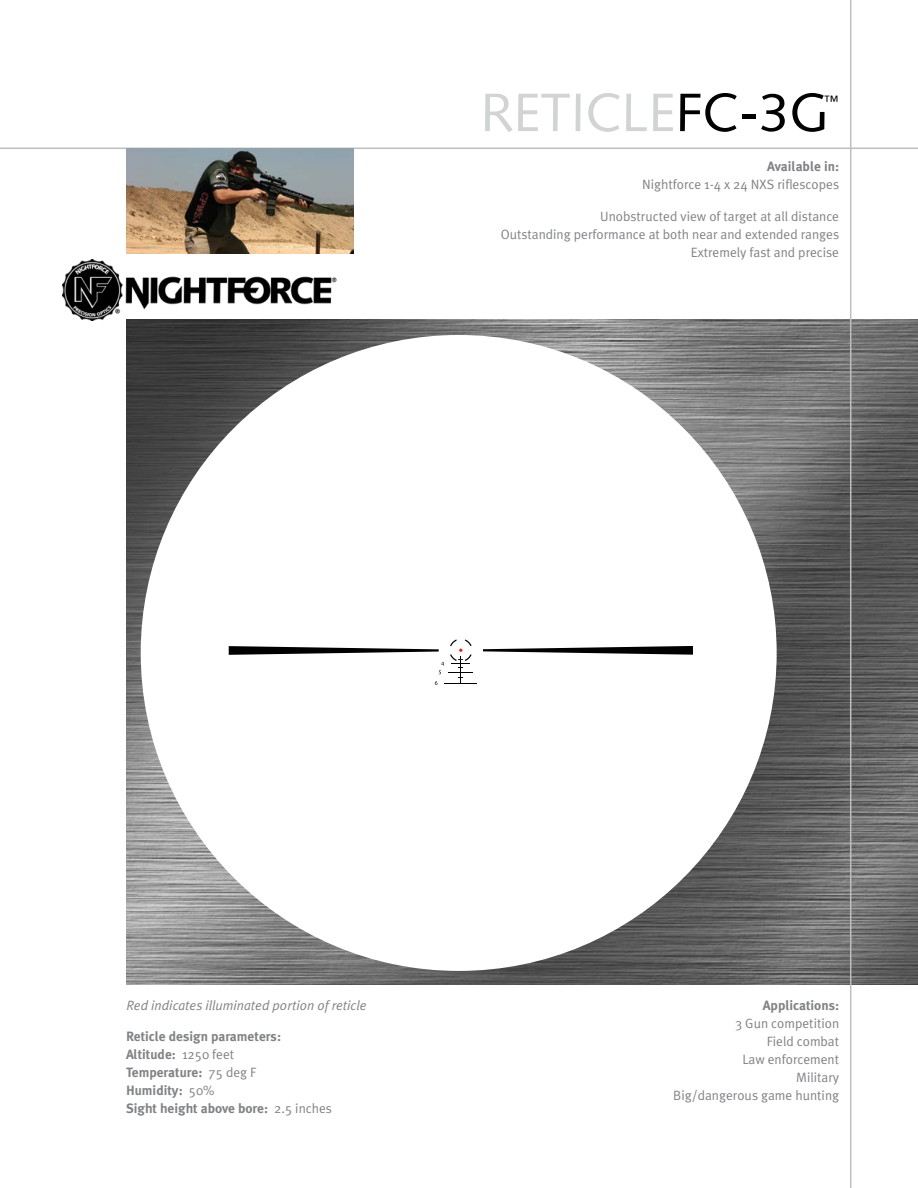
<style>
.page{position:relative;width:918px;height:1188px;background:#fff}
.page>*{position:absolute;margin:0;border:0;box-sizing:border-box;transform-origin:0 0}
.t1{font:54px "Syntax";color:#d1d3d4}
.t2{font:15px "Syntax";color:#000}
.t3{font:13.5px/18px "Meta Plus Normal";color:#808285;text-align:right}
.t4{font:700 13.5px/18px "Meta Plus";color:#808285}
.t5{font:italic 13.5px "Meta Plus Normal";color:#808285}
.s1{color:#000}
.s2{font-family:"Meta Plus Normal";font-weight:400}
</style>
<div class="page">
<img style="left:63px;top:260px;width:278px;height:60px">
<img style="left:126px;top:320px;width:792px;height:664px">
<div style="left:141px;top:335px;width:636px;height:636px;background:#fff;border-radius:50%"></div>
<hr style="left:850px;top:0;width:1px;height:1188px;background:#bcbec0">
<hr style="left:0;top:148px;width:918px;height:1px;background:#bcbec0">
<img style="left:126px;top:148px;width:228px;height:106px">
<div style="left:449px;top:639px;width:23px;height:23px;border:1px solid #000;border-radius:50%"></div>
<div style="left:456px;top:635px;width:9px;height:9px;background:#fff;border-radius:50%"></div>
<hr style="left:445px;top:683px;width:32px;height:1px;background:#000">
<svg style="left:483px;top:646px;width:210px;height:9px"></svg>
<svg style="left:229px;top:646px;width:244px;height:39px"></svg>
<h1 class="t1" style="left:481px;top:81px;width:350px">RETICLE<span class="s1">FC-3G</span></h1>
<p class="t2" style="left:824px;top:92px;width:16px">™</p>
<p class="t4" style="left:767px;top:158px;width:74px">Available in:</p>
<p class="t3" style="left:642px;top:176px;width:198px">Nightforce 1-4 x 24 NXS riflescopes</p>
<p class="t3" style="left:501px;top:207px;width:340px">Unobstructed view of target at all distance<br>Outstanding performance at both near and extended ranges<br>Extremely fast and precise</p>
<p class="t5" style="left:126px;top:998px;width:242px">Red indicates illuminated portion of reticle</p>
<p class="t4" style="left:126px;top:1028px;width:208px">Reticle design parameters:<br>Altitude: <span class="s2">1250 feet<br></span>Temperature: <span class="s2">75 deg F<br></span>Humidity: <span class="s2">50%<br></span>Sight height above bore: <span class="s2">2.5 inches</span></p>
<p class="t4" style="left:763px;top:996px;width:78px">Applications:</p>
<p class="t3" style="left:673px;top:1014px;width:167px">3 Gun competition<br>Field combat<br>Law enforcement<br>Military<br>Big/dangerous game hunting</p>
</div>
